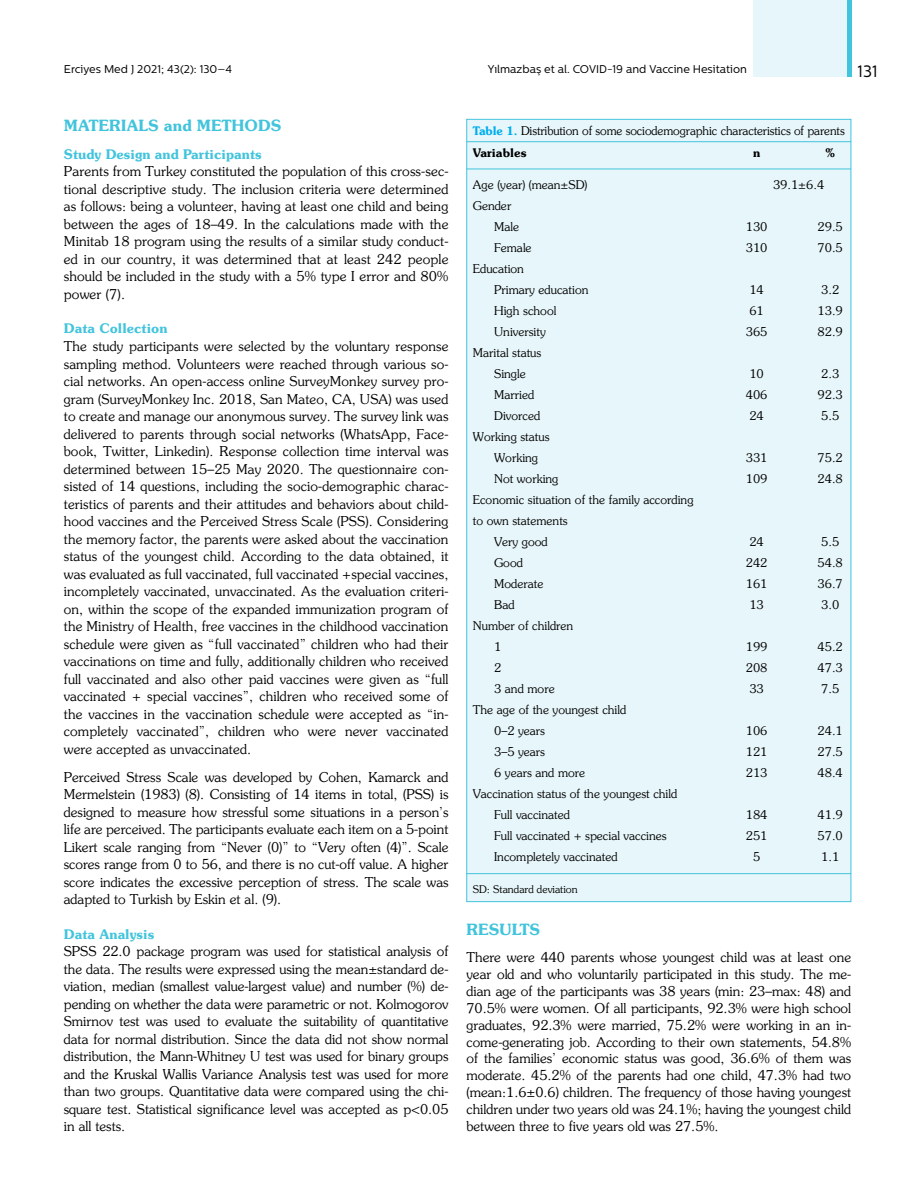
<style>
.page{position:relative;width:915px;height:1191px;background:#fff}
.page>*{position:absolute;margin:0;border:0;box-sizing:border-box;transform-origin:0 0}
.t1{font:16.5px "Centrale Sans";color:#000}
.t2{font:700 15.75px "Souvenir";color:#42c4dd}
.t3{font:13.5px/17.5px "Souvenir";color:#000;text-align:justify}
.t4{font:700 13.5px "Souvenir";color:#42c4dd}
.t5{font:12px/21px "Souvenir";color:#000}
.t6{font:700 12px "Souvenir";color:#000}
.t7{font:11.25px "Centrale Sans";color:#000}
.t8{font:10.5px "Souvenir";color:#000}
.s1{font-weight:700;color:#00aeef}
.s2{font-weight:700}
</style>
<div class="page">
<div style="left:753px;top:0;width:97px;height:77px;background:#e7f6fa"></div>
<svg style="left:847px;top:0;width:3px;height:77px"></svg>
<div style="left:466px;top:119px;width:384px;height:783px;background:#e7f6fa;border:1px solid #42c4dd"></div>
<hr style="left:466px;top:141px;width:384px;height:1px;background:#42c4dd">
<hr style="left:466px;top:873px;width:384px;height:1px;background:#42c4dd">
<hr style="left:466px;top:169px;width:384px;height:1px;background:#42c4dd">
<p class="t7" style="left:64px;top:62px;width:169px">Erciyes Med J 2021; 43(2): 130–4</p>
<p class="t7" style="left:487px;top:62px;width:260px">Yılmazbaş et al. COVID-19 and Vaccine Hesitation</p>
<p class="t1" style="left:857px;top:61px;width:22px">131</p>
<p class="t2" style="left:64px;top:115px;width:219px">MATERIALS and METHODS</p>
<p class="t4" style="left:64px;top:146px;width:199px">Study Design and Participants</p>
<p class="t3" style="left:64px;top:163px;width:386px">Parents from Turkey constituted the population of this cross-sec&shy;tional descriptive study. The inclusion criteria were determined as follows: being a volunteer, having at least one child and being between the ages of 18–49. In the calculations made with the Minitab 18 program using the results of a similar study conduct&shy;ed in our country, it was determined that at least 242 people should be included in the study with a 5% type I error and 80% power (7).</p>
<p class="t4" style="left:64px;top:320px;width:105px">Data Collection</p>
<p class="t3" style="left:64px;top:337px;width:386px">The study participants were selected by the voluntary response sampling method. Volunteers were reached through various so&shy;cial networks. An open-access online SurveyMonkey survey pro&shy;gram (SurveyMonkey Inc. 2018, San Mateo, CA, USA) was used to create and manage our anonymous survey. The survey link was delivered to parents through social networks (WhatsApp, Face&shy;book, Twitter, Linkedin). Response collection time interval was determined between 15–25 May 2020. The questionnaire con&shy;sisted of 14 questions, including the socio-demographic charac&shy;teristics of parents and their attitudes and behaviors about child&shy;hood vaccines and the Perceived Stress Scale (PSS). Considering the memory factor, the parents were asked about the vaccination status of the youngest child. According to the data obtained, it was evaluated as full vaccinated, full vaccinated +special vaccines, incompletely vaccinated, unvaccinated. As the evaluation criteri&shy;on, within the scope of the expanded immunization program of the Ministry of Health, free vaccines in the childhood vaccination schedule were given as “full vaccinated” children who had their vaccinations on time and fully, additionally children who received full vaccinated and also other paid vaccines were given as “full vaccinated + special vaccines”, children who received some of the vaccines in the vaccination schedule were accepted as “in&shy;completely vaccinated”, children who were never vaccinated were accepted as unvaccinated.</p>
<p class="t3" style="left:64px;top:768px;width:386px">Perceived Stress Scale was developed by Cohen, Kamarck and Mermelstein (1983) (8). Consisting of 14 items in total, (PSS) is designed to measure how stressful some situations in a person’s life are perceived. The participants evaluate each item on a 5-point Likert scale ranging from “Never (0)” to “Very often (4)”. Scale scores range from 0 to 56, and there is no cut-off value. A higher score indicates the excessive perception of stress. The scale was adapted to Turkish by Eskin et al. (9).</p>
<p class="t4" style="left:64px;top:925px;width:92px">Data Analysis</p>
<p class="t3" style="left:64px;top:942px;width:386px">SPSS 22.0 package program was used for statistical analysis of the data. The results were expressed using the mean±standard de&shy;viation, median (smallest value-largest value) and number (%) de&shy;pending on whether the data were parametric or not. Kolmogorov Smirnov test was used to evaluate the suitability of quantitative data for normal distribution. Since the data did not show normal distribution, the Mann-Whitney U test was used for binary groups and the Kruskal Wallis Variance Analysis test was used for more than two groups. Quantitative data were compared using the chi&shy;square test. Statistical significance level was accepted as p&lt;0.05 in all tests.</p>
<p class="t5" style="left:472px;top:119px;width:373px;line-height:23px"><span class="s1">Table 1.</span> Distribution of some sociodemographic characteristics of parents<br><span class="s2">Variables</span></p>
<p class="t6" style="left:752px;top:146px;width:9px">n</p>
<p class="t6" style="left:824px;top:146px;width:12px">%</p>
<p class="t5" style="left:472px;top:174px;width:116px">Age (year) (mean±SD)</p>
<p class="t5" style="left:772px;top:174px;width:53px">39.1±6.4</p>
<p class="t5" style="left:494px;top:195px;width:26px;text-indent:-21px">Gender<br>Male</p>
<p class="t5" style="left:745px;top:216px;width:23px">130</p>
<p class="t5" style="left:817px;top:216px;width:27px">29.5</p>
<p class="t5" style="left:494px;top:237px;width:39px">Female</p>
<p class="t5" style="left:745px;top:237px;width:23px">310</p>
<p class="t5" style="left:817px;top:237px;width:27px">70.5</p>
<p class="t5" style="left:494px;top:258px;width:96px;text-indent:-21px">Education<br>Primary education</p>
<p class="t5" style="left:749px;top:279px;width:16px">14</p>
<p class="t5" style="left:820px;top:279px;width:19px">3.2</p>
<p class="t5" style="left:494px;top:300px;width:64px">High school</p>
<p class="t5" style="left:749px;top:300px;width:16px">61</p>
<p class="t5" style="left:817px;top:300px;width:27px">13.9</p>
<p class="t5" style="left:494px;top:321px;width:53px">University</p>
<p class="t5" style="left:745px;top:321px;width:23px">365</p>
<p class="t5" style="left:817px;top:321px;width:27px">82.9</p>
<p class="t5" style="left:472px;top:342px;width:70px;text-align:center">Marital status<br>Single</p>
<p class="t5" style="left:749px;top:363px;width:16px">10</p>
<p class="t5" style="left:820px;top:363px;width:19px">2.3</p>
<p class="t5" style="left:494px;top:384px;width:42px">Married</p>
<p class="t5" style="left:745px;top:384px;width:23px">406</p>
<p class="t5" style="left:817px;top:384px;width:27px">92.3</p>
<p class="t5" style="left:494px;top:405px;width:48px">Divorced</p>
<p class="t5" style="left:749px;top:405px;width:16px">24</p>
<p class="t5" style="left:820px;top:405px;width:19px">5.5</p>
<p class="t5" style="left:494px;top:426px;width:57px;text-indent:-21px">Working status<br>Working</p>
<p class="t5" style="left:745px;top:447px;width:23px">331</p>
<p class="t5" style="left:817px;top:447px;width:27px">75.2</p>
<p class="t5" style="left:494px;top:468px;width:66px">Not working</p>
<p class="t5" style="left:745px;top:468px;width:23px">109</p>
<p class="t5" style="left:817px;top:468px;width:27px">24.8</p>
<p class="t5" style="left:472px;top:489px;width:222px">Economic situation of the family according</p>
<p class="t5" style="left:472px;top:510px;width:96px">to own statements</p>
<p class="t5" style="left:494px;top:531px;width:55px">Very good</p>
<p class="t5" style="left:749px;top:531px;width:16px">24</p>
<p class="t5" style="left:820px;top:531px;width:19px">5.5</p>
<p class="t5" style="left:494px;top:552px;width:30px">Good</p>
<p class="t5" style="left:745px;top:552px;width:23px">242</p>
<p class="t5" style="left:817px;top:552px;width:27px">54.8</p>
<p class="t5" style="left:494px;top:573px;width:51px">Moderate</p>
<p class="t5" style="left:745px;top:573px;width:23px">161</p>
<p class="t5" style="left:817px;top:573px;width:27px">36.7</p>
<p class="t5" style="left:494px;top:594px;width:22px">Bad</p>
<p class="t5" style="left:749px;top:594px;width:16px">13</p>
<p class="t5" style="left:820px;top:594px;width:19px">3.0</p>
<p class="t5" style="left:494px;top:615px;width:81px;text-indent:-21px">Number of children<br>1</p>
<p class="t5" style="left:745px;top:636px;width:23px">199</p>
<p class="t5" style="left:817px;top:636px;width:27px">45.2</p>
<p class="t5" style="left:494px;top:657px;width:9px">2</p>
<p class="t5" style="left:745px;top:657px;width:23px">208</p>
<p class="t5" style="left:817px;top:657px;width:27px">47.3</p>
<p class="t5" style="left:494px;top:678px;width:62px">3 and more</p>
<p class="t5" style="left:749px;top:678px;width:16px">33</p>
<p class="t5" style="left:820px;top:678px;width:19px">7.5</p>
<p class="t5" style="left:494px;top:699px;width:134px;text-indent:-21px">The age of the youngest child<br>0–2 years</p>
<p class="t5" style="left:745px;top:720px;width:23px">106</p>
<p class="t5" style="left:817px;top:720px;width:27px">24.1</p>
<p class="t5" style="left:494px;top:741px;width:52px">3–5 years</p>
<p class="t5" style="left:745px;top:741px;width:23px">121</p>
<p class="t5" style="left:817px;top:741px;width:27px">27.5</p>
<p class="t5" style="left:494px;top:762px;width:92px">6 years and more</p>
<p class="t5" style="left:745px;top:762px;width:23px">213</p>
<p class="t5" style="left:817px;top:762px;width:27px">48.4</p>
<p class="t5" style="left:494px;top:783px;width:185px;text-indent:-21px">Vaccination status of the youngest child<br>Full vaccinated</p>
<p class="t5" style="left:745px;top:804px;width:23px">184</p>
<p class="t5" style="left:817px;top:804px;width:27px">41.9</p>
<p class="t5" style="left:494px;top:825px;width:174px">Full vaccinated + special vaccines</p>
<p class="t5" style="left:745px;top:825px;width:23px">251</p>
<p class="t5" style="left:817px;top:825px;width:27px">57.0</p>
<p class="t5" style="left:494px;top:846px;width:125px">Incompletely vaccinated</p>
<p class="t5" style="left:752px;top:846px;width:9px">5</p>
<p class="t5" style="left:820px;top:846px;width:19px">1.1</p>
<p class="t8" style="left:472px;top:883px;width:106px">SD: Standard deviation</p>
<p class="t2" style="left:466px;top:919px;width:75px">RESULTS</p>
<p class="t3" style="left:466px;top:949px;width:386px;line-height:17px">There were 440 parents whose youngest child was at least one year old and who voluntarily participated in this study. The me&shy;dian age of the participants was 38 years (min: 23–max: 48) and 70.5% were women. Of all participants, 92.3% were high school graduates, 92.3% were married, 75.2% were working in an in&shy;come-generating job. According to their own statements, 54.8% of the families’ economic status was good, 36.6% of them was moderate. 45.2% of the parents had one child, 47.3% had two (mean:1.6±0.6) children. The frequency of those having youngest children under two years old was 24.1%; having the youngest child between three to five years old was 27.5%.</p>
</div>
